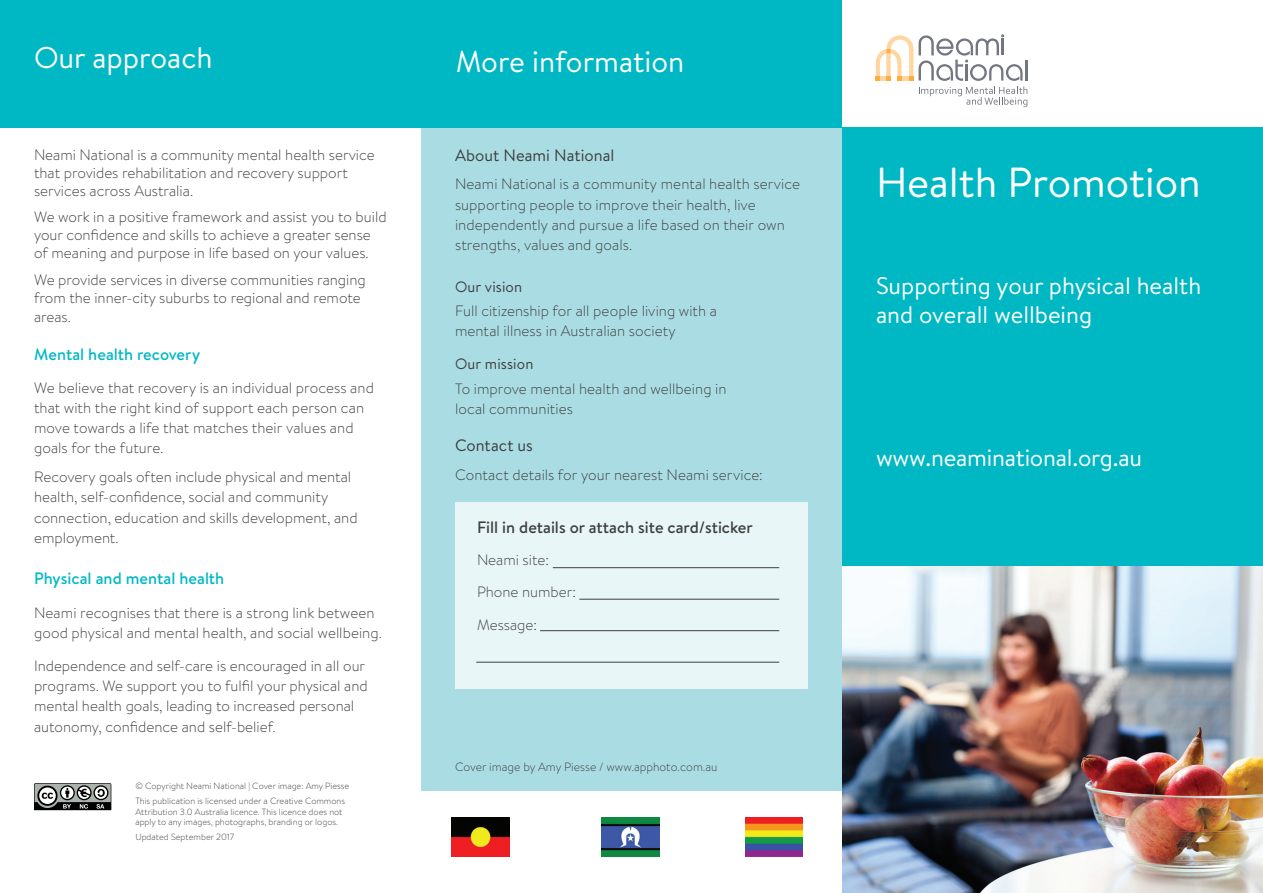
<style>
.page{position:relative;width:1263px;height:893px;background:#fff}
.page>*{position:absolute;margin:0;border:0;box-sizing:border-box;transform-origin:0 0}
.t1{font:42px "Brandon Text";color:#fff}
.Heading_-_body_headi{font:30px "Brandon Text";color:#fff}
.IntroParagraph{font:24px/28.8px "Brandon Text";color:#fff}
.BodyHeading_129U{font:500 16.5px "Brandon Text";color:#00b8c4}
.Hyperlinks{font:500 16.5px "Brandon Text";color:#3e3e3f}
.BodyHeading_grey{font:16.5px "Brandon Text";color:#3e3e3f}
.Body{font:300 15px/20.2px "Brandon Text";color:#3e3e3f}
.Hyperlinks-2{font:300 15px "Brandon Text";color:#3e3e3f}
.BodySubHeading_grey{font:15px "Brandon Text";letter-spacing:.005em;color:#3e3e3f}
.Body-2{font:300 12px "Brandon Text";color:#3e3e3f}
.Body-3{font:300 9px/10.5px "Brandon Text";color:#3e3e3f}
</style>
<div class="page">
<div style="left:842px;top:128px;width:421px;height:765px;background:#00b8c4"></div>
<div style="left:0;top:0;width:421px;height:128px;background:#00b8c4"></div>
<div style="left:421px;top:128px;width:421px;height:663px;background:#aadde3"></div>
<img style="left:842px;top:567px;width:421px;height:326px">
<div style="left:421px;top:0;width:421px;height:128px;background:#00b8c4"></div>
<img style="left:745px;top:818px;width:58px;height:38px">
<img style="left:602px;top:818px;width:57px;height:38px">
<img style="left:452px;top:818px;width:57px;height:38px">
<div style="left:456px;top:502px;width:352px;height:187px;background:#e9f6f7"></div>
<hr style="left:553px;top:567px;width:226px;height:1px;background:#3e3e3f">
<hr style="left:579px;top:599px;width:200px;height:1px;background:#3e3e3f">
<hr style="left:540px;top:630px;width:239px;height:1px;background:#3e3e3f">
<hr style="left:476px;top:662px;width:303px;height:1px;background:#3e3e3f">
<svg style="left:876px;top:34px;width:151px;height:73px"></svg>
<svg style="left:34px;top:783px;width:77px;height:27px;background:#707270"></svg>
<p class="Heading_-_body_headi" style="left:34px;top:37px;width:180px">Our approach</p>
<p class="Heading_-_body_headi" style="left:456px;top:41px;width:230px">More information</p>
<p class="Body" style="left:34px;top:145px;width:342px;line-height:18px">Neami National is a community mental health service that provides rehabilitation and recovery support services across Australia.</p>
<p class="Body" style="left:34px;top:207px;width:354px;line-height:18px">We work in a positive framework and assist you to build your confidence and skills to achieve a greater sense of meaning and purpose in life based on your values.</p>
<p class="Body" style="left:34px;top:270px;width:333px;line-height:18px">We provide services in diverse communities ranging from the inner-city suburbs to regional and remote</p>
<p class="Body" style="left:34px;top:307px;width:39px">areas.</p>
<p class="BodyHeading_129U" style="left:34px;top:343px;width:168px">Mental health recovery</p>
<p class="Body" style="left:34px;top:377px;width:341px">We believe that recovery is an individual process and that with the right kind of support each person can move towards a life that matches their values and goals for the future.</p>
<p class="Body" style="left:34px;top:466px;width:325px">Recovery goals often include physical and mental health, self-confidence, social and community connection, education and skills development, and employment.</p>
<p class="BodyHeading_129U" style="left:34px;top:567px;width:192px">Physical and mental health</p>
<p class="Body" style="left:34px;top:602px;width:350px">Neami recognises that there is a strong link between good physical and mental health, and social wellbeing.</p>
<p class="Body" style="left:34px;top:655px;width:335px">Independence and self-care is encouraged in all our programs. We support you to fulfil your physical and mental health goals, leading to increased personal autonomy, confidence and self-belief.</p>
<p class="Body-3" style="left:135px;top:781px;width:215px">© Copyright Neami National | Cover image: Amy Piesse</p>
<p class="Body-3" style="left:135px;top:795px;width:211px">This publication is licensed under a Creative Commons<br>Attribution 3.0 Australia licence. This licence does not apply to any images, photographs, branding or logos.</p>
<p class="Body-3" style="left:135px;top:831px;width:100px">Updated September 2017</p>
<p class="BodyHeading_grey" style="left:455px;top:144px;width:161px">About Neami National</p>
<p class="Body" style="left:455px;top:174px;width:347px">Neami National is a community mental health service supporting people to improve their health, live independently and pursue a life based on their own strengths, values and goals.</p>
<p class="BodySubHeading_grey" style="left:455px;top:276px;width:69px">Our vision</p>
<p class="Body" style="left:455px;top:300px;width:264px">Full citizenship for all people living with a mental illness in Australian society</p>
<p class="BodySubHeading_grey" style="left:455px;top:354px;width:80px">Our mission</p>
<p class="Body" style="left:455px;top:378px;width:273px">To improve mental health and wellbeing in local communities</p>
<p class="BodyHeading_grey" style="left:455px;top:434px;width:79px">Contact us</p>
<p class="Body" style="left:455px;top:464px;width:309px">Contact details for your nearest Neami service:</p>
<p class="Hyperlinks" style="left:477px;top:516px;width:277px">Fill in details or attach site card/sticker</p>
<p class="Hyperlinks-2" style="left:477px;top:549px;width:73px">Neami site:</p>
<p class="Hyperlinks-2" style="left:477px;top:581px;width:100px">Phone number:</p>
<p class="Hyperlinks-2" style="left:477px;top:614px;width:62px">Message:</p>
<p class="Body-2" style="left:455px;top:759px;width:264px">Cover image by Amy Piesse / www.apphoto.com.au</p>
<p class="t1" style="left:876px;top:154px;width:326px">Health Promotion</p>
<p class="IntroParagraph" style="left:876px;top:270px;width:327px">Supporting your physical health and overall wellbeing</p>
<p class="IntroParagraph" style="left:876px;top:443px;width:268px">www.neaminational.org.au</p>
</div>
